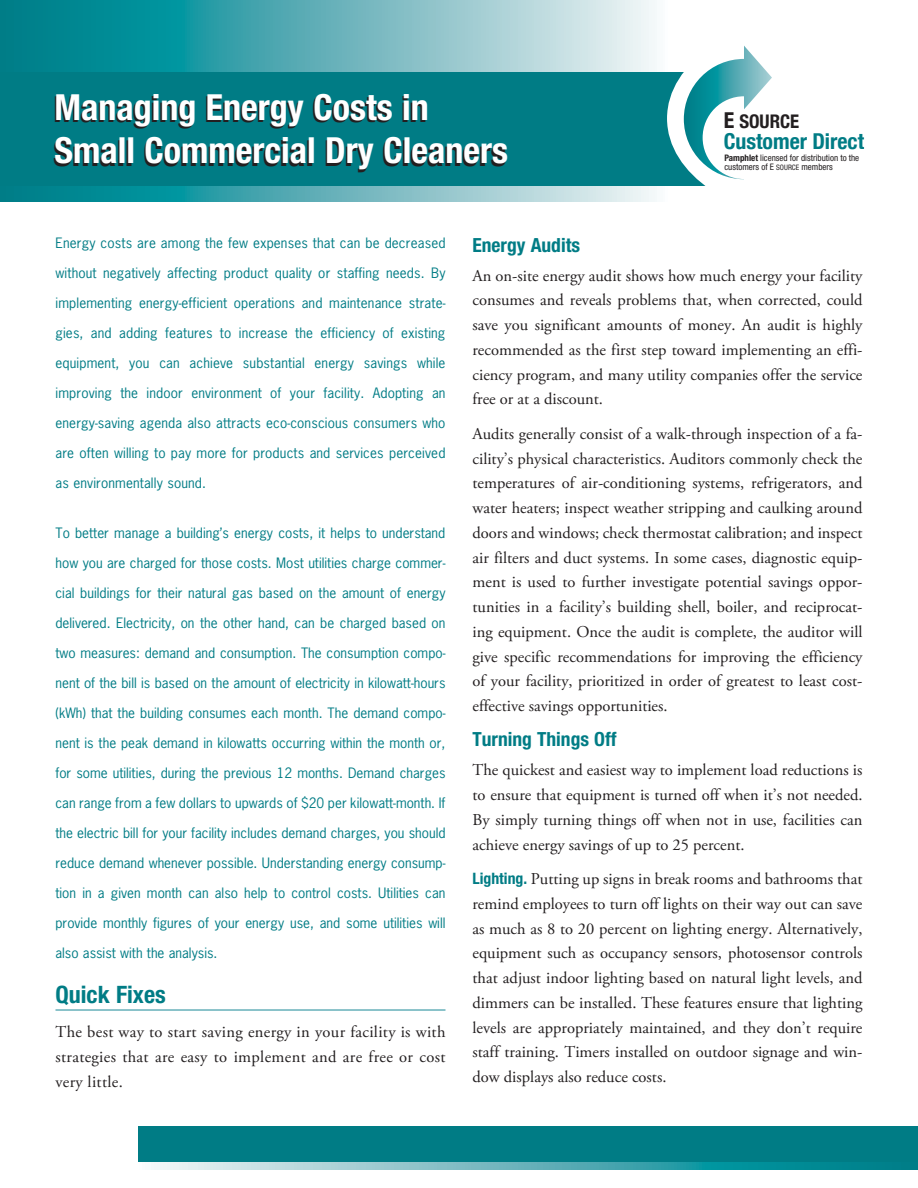
<style>
.page{position:relative;width:918px;height:1188px;background:#fff}
.page>*{position:absolute;margin:0;border:0;box-sizing:border-box;transform-origin:0 0}
.t1{font:700 condensed 36px/43.2px "Helvetica Neue LT Std";color:#fff}
.t2{font:700 condensed 24px "Helvetica Neue LT Std";color:#007c85}
.t3{font:700 condensed 21.9px "Helvetica Neue";color:#007c85}
.t4{font:700 condensed 19.5px "Helvetica Neue LT Std";color:#007c85}
.t5{font:700 condensed 18.75px "Helvetica Neue";color:#231f20}
.t6{font:16.5px/24.8px "Adobe Garamond Pro";color:#231f20;text-align:justify}
.t7{font:13.5px "News Gothic Std";color:#007c85}
.t8{font:condensed 9px/9px "Helvetica Neue";color:#231f20}
.s1{font-size:21.9px}
.s2{font-weight:700}
.s3{font-size:7.5px}
.s4{font-family:"Helvetica Neue LT Std";font-weight:700;font-stretch:condensed;font-size:15.75px;color:#007c85}
</style>
<div class="page">
<svg style="left:0;top:0;width:667px;height:202px;background:#64b3bb"></svg>
<div style="left:0;top:73px;width:918px;height:113px;background:#007c85"></div>
<div style="left:667px;top:45px;width:251px;height:141px;background:#fff"></div>
<svg style="left:684px;top:46px;width:88px;height:133px"></svg>
<hr style="left:56px;top:1009px;width:390px;height:2px;background:#66b0b9">
<svg style="left:151px;top:1162px;width:767px;height:8px;background:#63b3ba"></svg>
<div style="left:138px;top:1126px;width:780px;height:36px;background:#007c85"></div>
<h1 class="t1" style="left:55px;top:85px;width:455px">Managing Energy Costs in<br>Small Commercial Dry Cleaners</h1>
<p class="t5" style="left:724px;top:110px;width:77px"><span class="s1">E</span> SOURCE</p>
<h3 class="t3" style="left:724px;top:128px;width:142px">Customer Direct</h3>
<p class="t8" style="left:724px;top:154px;width:136px"><span class="s2">Pamphlet</span> licensed for distribution to the customers of E <span class="s3">SOURCE</span> members</p>
<p class="t7" style="left:56px;top:234px;width:392px">Energy costs are among the few expenses that can be decreased</p>
<p class="t7" style="left:56px;top:264px;width:392px">without negatively affecting product quality or staffing needs. By</p>
<p class="t7" style="left:56px;top:294px;width:392px">implementing energy-efficient operations and maintenance strate-</p>
<p class="t7" style="left:56px;top:324px;width:391px">gies, and adding features to increase the efficiency of existing</p>
<p class="t7" style="left:56px;top:354px;width:392px">equipment, you can achieve substantial energy savings while</p>
<p class="t7" style="left:56px;top:384px;width:392px">improving the indoor environment of your facility. Adopting an</p>
<p class="t7" style="left:56px;top:414px;width:392px">energy-saving agenda also attracts eco-conscious consumers who</p>
<p class="t7" style="left:56px;top:444px;width:391px">are often willing to pay more for products and services perceived</p>
<p class="t7" style="left:56px;top:474px;width:152px">as environmentally sound.</p>
<p class="t7" style="left:56px;top:524px;width:391px">To better manage a building’s energy costs, it helps to understand</p>
<p class="t7" style="left:56px;top:554px;width:391px">how you are charged for those costs. Most utilities charge commer-</p>
<p class="t7" style="left:56px;top:584px;width:392px">cial buildings for their natural gas based on the amount of energy</p>
<p class="t7" style="left:56px;top:614px;width:391px">delivered. Electricity, on the other hand, can be charged based on</p>
<p class="t7" style="left:56px;top:644px;width:391px">two measures: demand and consumption. The consumption compo-</p>
<p class="t7" style="left:56px;top:674px;width:391px">nent of the bill is based on the amount of electricity in kilowatt-hours</p>
<p class="t7" style="left:56px;top:704px;width:392px">(kWh) that the building consumes each month. The demand compo-</p>
<p class="t7" style="left:56px;top:734px;width:391px">nent is the peak demand in kilowatts occurring within the month or,</p>
<p class="t7" style="left:56px;top:764px;width:392px">for some utilities, during the previous 12 months. Demand charges</p>
<p class="t7" style="left:56px;top:794px;width:391px">can range from a few dollars to upwards of $20 per kilowatt-month. If</p>
<p class="t7" style="left:56px;top:824px;width:392px">the electric bill for your facility includes demand charges, you should</p>
<p class="t7" style="left:56px;top:854px;width:391px">reduce demand whenever possible. Understanding energy consump-</p>
<p class="t7" style="left:56px;top:884px;width:391px">tion in a given month can also help to control costs. Utilities can</p>
<p class="t7" style="left:56px;top:914px;width:392px">provide monthly figures of your energy use, and some utilities will</p>
<p class="t7" style="left:56px;top:944px;width:163px">also assist with the analysis.</p>
<h2 class="t2" style="left:56px;top:980px;width:112px">Quick Fixes</h2>
<p class="t6" style="left:56px;top:1020px;width:392px">The best way to start saving energy in your facility is with strategies that are easy to implement and are free or cost very little.</p>
<p class="t4" style="left:472px;top:233px;width:109px">Energy Audits</p>
<p class="t6" style="left:472px;top:264px;width:392px">An on-site energy audit shows how much energy your facility consumes and reveals problems that, when corrected, could save you significant amounts of money. An audit is highly recommended as the first step toward implementing an effi&shy;ciency program, and many utility companies offer the service free or at a discount.</p>
<p class="t6" style="left:472px;top:422px;width:392px">Audits generally consist of a walk-through inspection of a fa&shy;cility’s physical characteristics. Auditors commonly check the temperatures of air-conditioning systems, refrigerators, and water heaters; inspect weather stripping and caulking around doors and windows; check thermostat calibration; and inspect air filters and duct systems. In some cases, diagnostic equip&shy;ment is used to further investigate potential savings oppor&shy;tunities in a facility’s building shell, boiler, and reciprocat&shy;ing equipment. Once the audit is complete, the auditor will give specific recommendations for improving the efficiency of your facility, prioritized in order of greatest to least cost&shy;effective savings opportunities.</p>
<p class="t4" style="left:472px;top:728px;width:146px">Turning Things Off</p>
<p class="t6" style="left:472px;top:758px;width:392px">The quickest and easiest way to implement load reductions is to ensure that equipment is turned off when it’s not needed.<br>By simply turning things off when not in use, facilities can achieve energy savings of up to 25 percent.</p>
<p class="t6" style="left:472px;top:867px;width:392px"><span class="s4">Lighting.</span> Putting up signs in break rooms and bathrooms that remind employees to turn off lights on their way out can save as much as 8 to 20 percent on lighting energy. Alternatively, equipment such as occupancy sensors, photosensor controls that adjust indoor lighting based on natural light levels, and dimmers can be installed. These features ensure that lighting levels are appropriately maintained, and they don’t require staff training. Timers installed on outdoor signage and win&shy;dow displays also reduce costs.</p>
</div>
